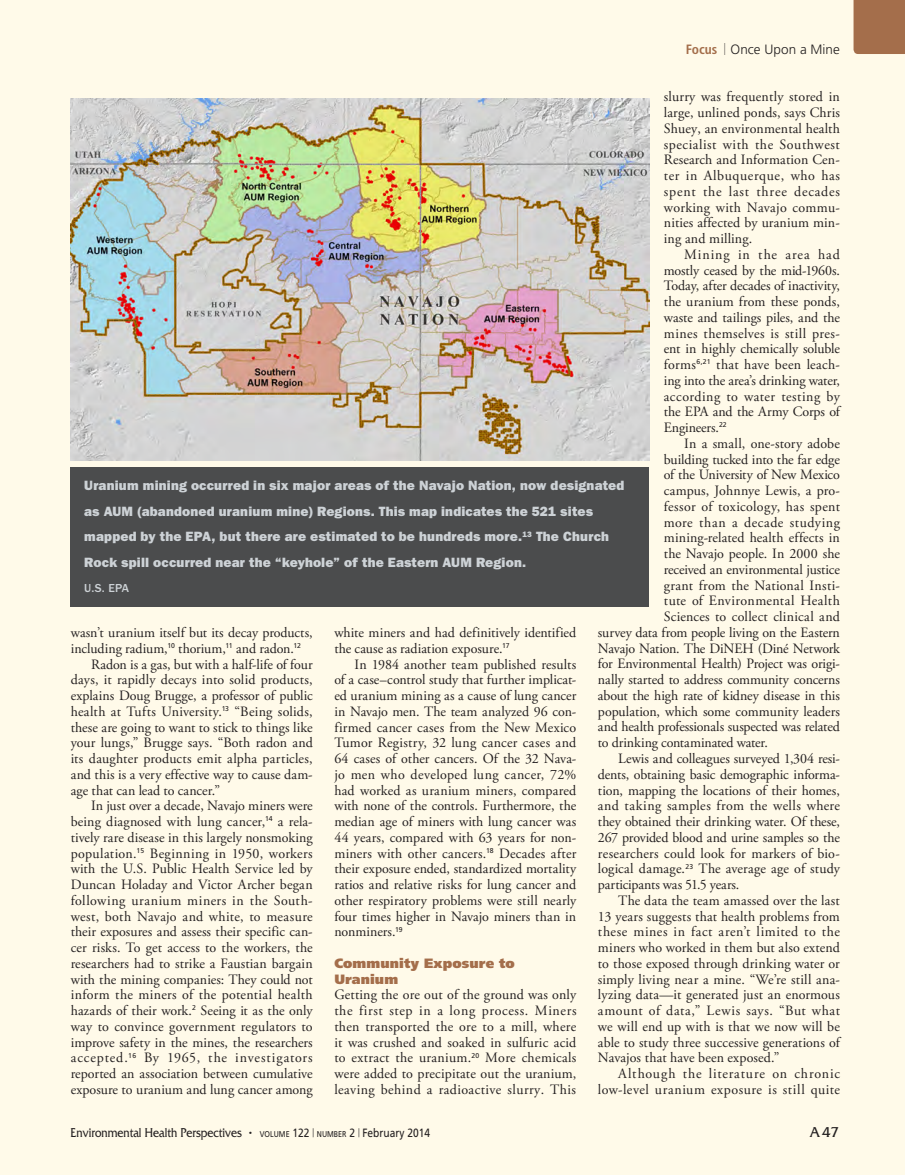
<style>
.page{position:relative;width:905px;height:1175px;background:#fff}
.page>*{position:absolute;margin:0;border:0;box-sizing:border-box;transform-origin:0 0}
.t1{font:15px "Friz Quadrata Std";color:#231f20}
.body_text{font:14.25px/15.8px "Adobe Garamond Pro";color:#231f20;text-align:justify}
.body_text_first_para{font:14.25px/15.8px "Adobe Garamond Pro";letter-spacing:.01em;color:#231f20;text-align:justify}
.body_text-2{font:14.25px "Adobe Garamond Pro";letter-spacing:.02em;color:#231f20}
.body_text-3{font:14.25px/15.8px "Adobe Garamond Pro";letter-spacing:.05em;color:#231f20;text-align:right}
.body_text-4{font:14.25px "Adobe Garamond Pro";letter-spacing:-.02em;color:#231f20}
.body_text-5{font:14.25px "Adobe Garamond Pro";letter-spacing:.025em;color:#231f20}
.body_text-6{font:14.25px "Adobe Garamond Pro";letter-spacing:.035em;color:#231f20}
.Caption_Text_of_Tran{font:13.5px/25.5px "ITC Franklin Gothic Std Hvy";letter-spacing:.01em;color:#cdd2d6}
.t2{font:13.5px "Friz Quadrata Std";color:#231f20;scale:.85 1}
.NEWS__B_subeads__reg{font:900 13.5px/15.8px "Frutiger LT Std";letter-spacing:.01em;color:#a46e4b}
.t3{font:300 13.5px "Frutiger LT Std";letter-spacing:.005em;color:#231f20}
.Caption_Text_of_Tran-2{font:500 12px "ITC Franklin Gothic Std";color:#cdd2d6}
.s1{font-weight:700;font-stretch:condensed;color:#a46e4b}
.s2{font-size:12px}
.s3{font-family:"Frutiger LT Std";font-size:8.4px}
.s4{font-family:"Frutiger LT Std";font-size:12px}
.s5{font-family:"Frutiger LT Std";font-weight:300;font-size:9px}
</style>
<div class="page">
<div style="left:0;top:0;width:904px;height:1174px;background:#fffae9"></div>
<div style="left:853px;top:0;width:51px;height:54px;background:#a46e4b"></div>
<img style="left:70px;top:98px;width:579px;height:362px">
<div style="left:71px;top:467px;width:578px;height:140px;background:#4b4c4d"></div>
<p class="t3" style="left:686px;top:42px;width:155px"><span class="s1">Focus</span> <span class="s2">|</span> Once Upon a Mine</p>
<p class="body_text_first_para" style="left:663px;top:89px;width:178px">slurry was frequently stored in large, unlined ponds, says Chris Shuey, an environmental health specialist with the Southwest Research and Information Cen&shy;ter in Albuquerque, who has spent the last three decades working with Navajo commu&shy;nities affected by uranium min&shy;ing and milling.</p>
<p class="body_text" style="left:663px;top:247px;width:178px;text-indent:20px">Mining in the area had mostly ceased by the mid-1960s.<br>Today, after decades of inactivity, the uranium from these ponds, waste and tailings piles, and the mines themselves is still pres&shy;ent in highly chemically soluble forms<sup>6,21</sup> that have been leach&shy;ing into the area’s drinking water, according to water testing by the EPA and the Army Corps of Engineers.<sup>22</sup></p>
<p class="body_text" style="left:684px;top:436px;width:157px">In a small, one-story adobe</p>
<p class="body_text" style="left:663px;top:452px;width:177px">building tucked into the far edge</p>
<p class="body_text-4" style="left:663px;top:466px;width:177px">of the University of New Mexico</p>
<p class="body_text" style="left:663px;top:483px;width:177px">campus, Johnnye Lewis, a pro-</p>
<p class="body_text-2" style="left:663px;top:498px;width:178px">fessor of toxicology, has spent</p>
<p class="body_text-6" style="left:663px;top:513px;width:177px">more than a decade studying</p>
<p class="body_text" style="left:663px;top:530px;width:177px">mining-related health effects in</p>
<p class="body_text" style="left:663px;top:546px;width:177px">the Navajo people. In 2000 she</p>
<p class="body_text" style="left:663px;top:562px;width:177px">received an environmental justice</p>
<p class="body_text-2" style="left:663px;top:576px;width:177px">grant from the National Insti-</p>
<p class="body_text-5" style="left:663px;top:592px;width:177px">tute of Environmental Health</p>
<p class="body_text-2" style="left:663px;top:608px;width:178px">Sciences to collect clinical and</p>
<p class="body_text" style="left:598px;top:625px;width:243px">survey data from people living on the Eastern</p>
<p class="body_text-4" style="left:598px;top:639px;width:243px">Navajo Nation. The DiNEH (Diné Network</p>
<p class="body_text" style="left:598px;top:656px;width:243px">for Environmental Health) Project was origi-</p>
<p class="body_text" style="left:598px;top:672px;width:243px">nally started to address community concerns</p>
<p class="body_text" style="left:598px;top:688px;width:243px">about the high rate of kidney disease in this</p>
<p class="body_text" style="left:598px;top:704px;width:243px">population, which some community leaders</p>
<p class="body_text" style="left:598px;top:719px;width:243px">and health professionals suspected was related</p>
<p class="body_text" style="left:598px;top:735px;width:171px">to drinking contaminated water.</p>
<p class="body_text" style="left:598px;top:751px;width:243px;text-indent:20px">Lewis and colleagues surveyed 1,304 resi&shy;dents, obtaining basic demographic informa&shy;tion, mapping the locations of their homes, and taking samples from the wells where they obtained their drinking water. Of these, 267 provided blood and urine samples so the researchers could look for markers of bio&shy;logical damage.<sup>23</sup> The average age of study participants was 51.5 years.</p>
<p class="body_text" style="left:598px;top:893px;width:243px;text-indent:20px">The data the team amassed over the last 13 years suggests that health problems from these mines in fact aren’t limited to the miners who worked in them but also extend to those exposed through drinking water or simply living near a mine. “We’re still ana&shy;lyzing data—it generated just an enormous amount of data,” Lewis says. “But what we will end up with is that we now will be able to study three successive generations of Navajos that have been exposed.”</p>
<p class="body_text-3" style="left:598px;top:1066px;width:243px">Although the literature on chronic low-level uranium exposure is still quite</p>
<p class="Caption_Text_of_Tran" style="left:84px;top:473px;width:541px">Uranium mining occurred in six major areas of the Navajo Nation, now designated as AUM (abandoned uranium mine) Regions. This map indicates the 521 sites mapped by the EPA, but there are estimated to be hundreds more.<sup>13</sup> The Church Rock spill occurred near the “keyhole” of the Eastern AUM Region.</p>
<p class="Caption_Text_of_Tran-2" style="left:84px;top:581px;width:46px">U.S. EPA</p>
<p class="body_text" style="left:334px;top:625px;width:243px">white miners and had definitively identified the cause as radiation exposure.<sup>17</sup></p>
<p class="body_text" style="left:334px;top:656px;width:243px;text-indent:20px">In 1984 another team published results of a case–control study that further implicat&shy;ed uranium mining as a cause of lung cancer in Navajo men. The team analyzed 96 con&shy;firmed cancer cases from the New Mexico Tumor Registry, 32 lung cancer cases and 64 cases of other cancers. Of the 32 Nava&shy;jo men who developed lung cancer, 72% had worked as uranium miners, compared with none of the controls. Furthermore, the median age of miners with lung cancer was 44 years, compared with 63 years for non&shy;miners with other cancers.<sup>18</sup> Decades after their exposure ended, standardized mortality ratios and relative risks for lung cancer and other respiratory problems were still nearly four times higher in Navajo miners than in nonminers.<sup>19</sup></p>
<p class="NEWS__B_subeads__reg" style="left:334px;top:955px;width:182px">Community Exposure to<br>Uranium</p>
<p class="body_text_first_para" style="left:334px;top:987px;width:244px">Getting the ore out of the ground was only the first step in a long process. Miners then transported the ore to a mill, where it was crushed and soaked in sulfuric acid to extract the uranium.<sup>20</sup> More chemicals were added to precipitate out the uranium, leaving behind a radioactive slurry. This</p>
<p class="body_text" style="left:71px;top:625px;width:243px">wasn’t uranium itself but its decay products, including radium,<sup>10</sup> thorium,<sup>11</sup> and radon.<sup>12</sup></p>
<p class="body_text" style="left:71px;top:656px;width:243px;text-indent:20px">Radon is a gas, but with a half-life of four days, it rapidly decays into solid products, explains Doug Brugge, a professor of public health at Tufts University.<sup>13</sup> “Being solids, these are going to want to stick to things like your lungs,” Brugge says. “Both radon and its daughter products emit alpha particles, and this is a very effective way to cause dam&shy;age that can lead to cancer.”</p>
<p class="body_text" style="left:71px;top:798px;width:243px;text-indent:20px">In just over a decade, Navajo miners were being diagnosed with lung cancer,<sup>14</sup> a rela&shy;tively rare disease in this largely nonsmoking population.<sup>15</sup> Beginning in 1950, workers with the U.S. Public Health Service led by Duncan Holaday and Victor Archer began following uranium miners in the South&shy;west, both Navajo and white, to measure their exposures and assess their specific can&shy;cer risks. To get access to the workers, the researchers had to strike a Faustian bargain with the mining companies: They could not inform the miners of the potential health hazards of their work.<sup>2</sup> Seeing it as the only way to convince government regulators to improve safety in the mines, the researchers accepted.<sup>16</sup> By 1965, the investigators reported an association between cumulative exposure to uranium and lung cancer among</p>
<p class="t2" style="left:70px;top:1124px;width:424px">Environmental Health Perspectives <span class="s2">•</span> <span class="s3">VOLUME</span> <span class="s4">122</span> <span class="s5">|</span> <span class="s3">NUMBER</span> <span class="s4">2</span> <span class="s5">|</span> <span class="s4">February 2014</span></p>
<p class="t1" style="left:809px;top:1123px;width:31px">A47</p>
</div>
